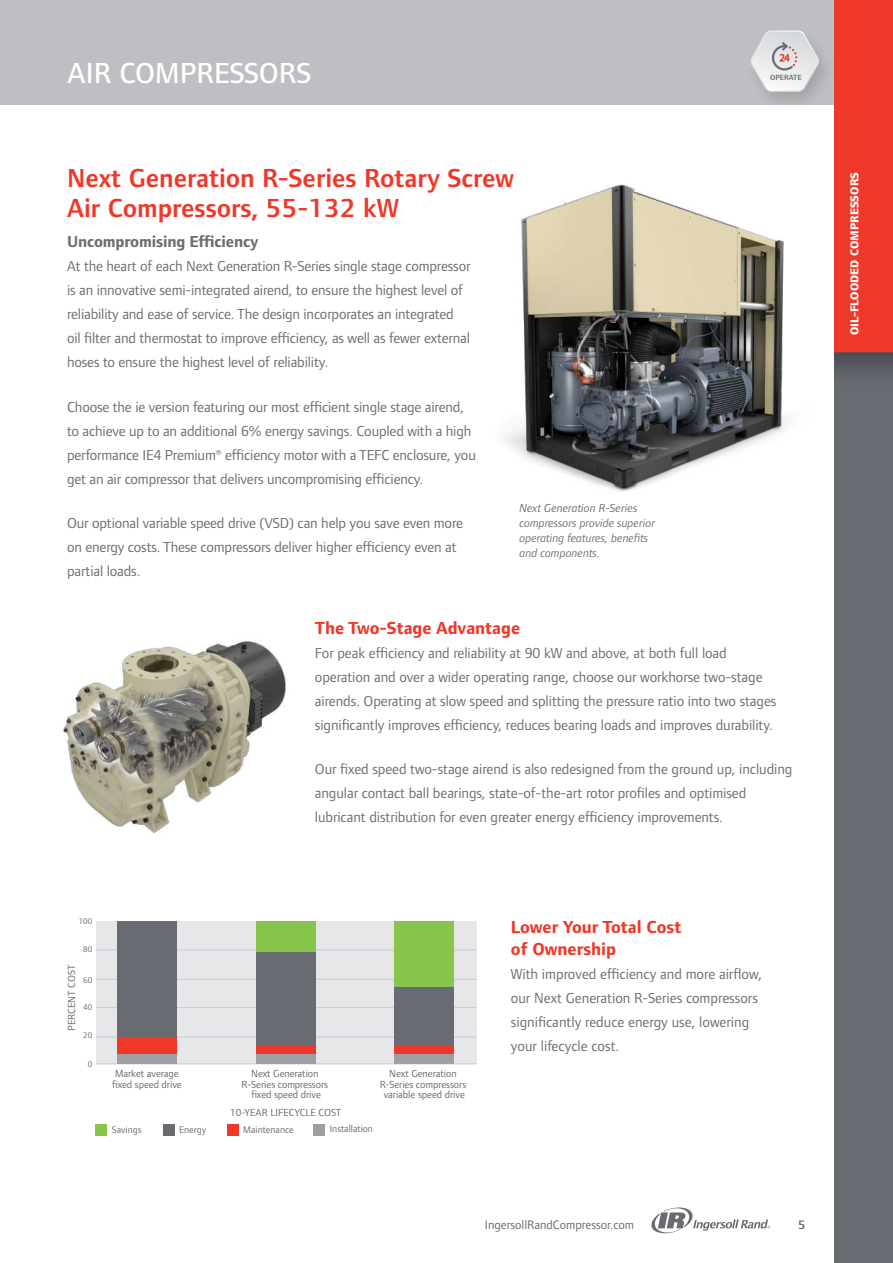
<style>
.page{position:relative;width:893px;height:1263px;background:#fff}
.page>*{position:absolute;margin:0;border:0;box-sizing:border-box;transform-origin:0 0}
.t1{font:500 30px "Foundry Form Sans";color:#fff}
.t2{font:600 27px/30px "Foundry Form Sans";color:#ef3829}
.t3{font:700 18px/21.6px "Foundry Form Sans";color:#ef3829}
.t4{font:700 16.5px "Foundry Form Sans";letter-spacing:-.01em;color:#6d6e71}
.t5{font:15px/24px "Foundry Form Sans";letter-spacing:-.01em;color:#6d6e71}
.t6{font:12.75px "Foundry Form Sans";color:#696b73}
.t7{font:600 12.75px "Foundry Form Sans";color:#696b73}
.t8{font:italic 12px/15px "Foundry Form Sans";color:#6d6e71}
.t9{font:800 12px "Foundry Form Sans";color:#fff}
.t10{font:10.65px/10.6px "Foundry Form Sans";letter-spacing:-.005em;color:#696b73;text-align:center}
.t11{font:10.05px "Foundry Form Sans";color:#696b73}
.t12{font:8.55px "Foundry Form Sans";color:#696b73}
.t13{font:600 7.8px "Foundry Form Sans";color:#6a6c74}
</style>
<div class="page">
<div style="left:0;top:0;width:834px;height:105px;background:#bebfc3"></div>
<svg style="left:651px;top:1207px;width:119px;height:27px"></svg>
<img style="left:834px;top:0;width:59px;height:1263px">
<img style="left:742px;top:28px;width:95px;height:86px">
<svg style="left:749px;top:30px;width:71px;height:62px"></svg>
<div style="left:96px;top:921px;width:381px;height:143px;background:#e7e7e9"></div>
<hr style="left:96px;top:950px;width:381px;height:1px;background:#bdcfd8">
<hr style="left:96px;top:979px;width:381px;height:1px;background:#bdcfd8">
<hr style="left:96px;top:1007px;width:381px;height:1px;background:#bdcfd8">
<hr style="left:96px;top:1037px;width:381px;height:1px;background:#bdcfd8">
<hr style="left:96px;top:1063px;width:381px;height:1px;background:#bdcfd8">
<div style="left:117px;top:921px;width:60px;height:116px;background:#696b73"></div>
<div style="left:117px;top:1037px;width:60px;height:17px;background:#ef3829"></div>
<div style="left:256px;top:1042px;width:60px;height:17px;background:#ef3829"></div>
<div style="left:395px;top:1042px;width:59px;height:17px;background:#ef3829"></div>
<div style="left:117px;top:1054px;width:60px;height:10px;background:#9d9fa5"></div>
<div style="left:256px;top:951px;width:60px;height:95px;background:#696b73"></div>
<div style="left:256px;top:921px;width:60px;height:30px;background:#87c54c"></div>
<div style="left:395px;top:921px;width:59px;height:66px;background:#87c54c"></div>
<div style="left:256px;top:1054px;width:60px;height:10px;background:#9d9fa5"></div>
<div style="left:163px;top:1124px;width:11px;height:12px;background:#696b73"></div>
<div style="left:96px;top:1124px;width:11px;height:12px;background:#87c54c"></div>
<div style="left:227px;top:1124px;width:11px;height:11px;background:#ef3829"></div>
<div style="left:314px;top:1124px;width:11px;height:11px;background:#9d9fa5"></div>
<div style="left:395px;top:987px;width:59px;height:59px;background:#696b73"></div>
<div style="left:395px;top:1054px;width:59px;height:10px;background:#9d9fa5"></div>
<img style="left:506px;top:184px;width:282px;height:308px">
<img style="left:63px;top:640px;width:223px;height:193px">
<h1 class="t1" style="left:68px;top:57px;width:245px">AIR COMPRESSORS</h1>
<p class="t13" style="left:770px;top:73px;width:33px">OPERATE</p>
<h2 class="t2" style="left:67px;top:163px;width:448px">Next Generation R-Series Rotary Screw<br>Air Compressors, 55-132 kW</h2>
<p class="t4" style="left:67px;top:232px;width:193px">Uncompromising Efficiency</p>
<p class="t5" style="left:67px;top:254px;width:405px">At the heart of each Next Generation R-Series single stage compressor is an innovative semi-integrated airend, to ensure the highest level of reliability and ease of service. The design incorporates an integrated oil filter and thermostat to improve efficiency, as well as fewer external hoses to ensure the highest level of reliability.</p>
<p class="t5" style="left:67px;top:395px;width:410px">Choose the ie version featuring our most efficient single stage airend, to achieve up to an additional 6% energy savings. Coupled with a high performance IE4 Premium® efficiency motor with a TEFC enclosure, you get an air compressor that delivers uncompromising efficiency.</p>
<p class="t5" style="left:67px;top:511px;width:397px">Our optional variable speed drive (VSD) can help you save even more on energy costs. These compressors deliver higher efficiency even at partial loads.</p>
<p class="t8" style="left:519px;top:501px;width:137px">Next Generation R-Series compressors provide superior operating features, benefits and components.</p>
<p class="t3" style="left:315px;top:617px;width:207px">The Two-Stage Advantage</p>
<p class="t5" style="left:315px;top:641px;width:463px">For peak efficiency and reliability at 90 kW and above, at both full load operation and over a wider operating range, choose our workhorse two-stage airends. Operating at slow speed and splitting the pressure ratio into two stages significantly improves efficiency, reduces bearing loads and improves durability.</p>
<p class="t5" style="left:315px;top:757px;width:479px">Our fixed speed two-stage airend is also redesigned from the ground up, including angular contact ball bearings, state-of-the-art rotor profiles and optimised lubricant distribution for even greater energy efficiency improvements.</p>
<p class="t12" style="left:79px;top:916px;width:15px">100</p>
<p class="t10" style="left:66px;top:1031px;width:67px;rotate:-90deg">PERCENT COST</p>
<p class="t12" style="left:83px;top:944px;width:10px">80</p>
<p class="t12" style="left:83px;top:975px;width:10px">60</p>
<p class="t12" style="left:83px;top:1002px;width:10px">40</p>
<p class="t12" style="left:83px;top:1030px;width:10px">20</p>
<p class="t12" style="left:88px;top:1059px;width:6px">0</p>
<p class="t10" style="left:112px;top:1068px;width:71px;text-align:left">Market average fixed speed drive</p>
<p class="t10" style="left:242px;top:1068px;width:88px">Next Generation<br>R-Series compressors fixed speed drive</p>
<p class="t10" style="left:230px;top:1107px;width:113px">10-YEAR LIFECYCLE COST</p>
<p class="t11" style="left:112px;top:1123px;width:31px">Savings</p>
<p class="t11" style="left:179px;top:1123px;width:28px">Energy</p>
<p class="t11" style="left:243px;top:1123px;width:52px">Maintenance</p>
<p class="t11" style="left:330px;top:1123px;width:45px">Installation</p>
<p class="t10" style="left:380px;top:1068px;width:88px">Next Generation<br>R-Series compressors variable speed drive</p>
<p class="t3" style="left:511px;top:917px;width:172px">Lower Your Total Cost of Ownership</p>
<p class="t5" style="left:511px;top:962px;width:253px">With improved efficiency and more airflow, our Next Generation R-Series compressors significantly reduce energy use, lowering your lifecycle cost.</p>
<p class="t6" style="left:485px;top:1217px;width:151px">IngersollRandCompressor.com</p>
<p class="t7" style="left:798px;top:1217px;width:9px">5</p>
<p class="t9" style="left:848px;top:335px;width:165px;rotate:-90deg">OIL-FLOODED COMPRESSORS</p>
</div>
